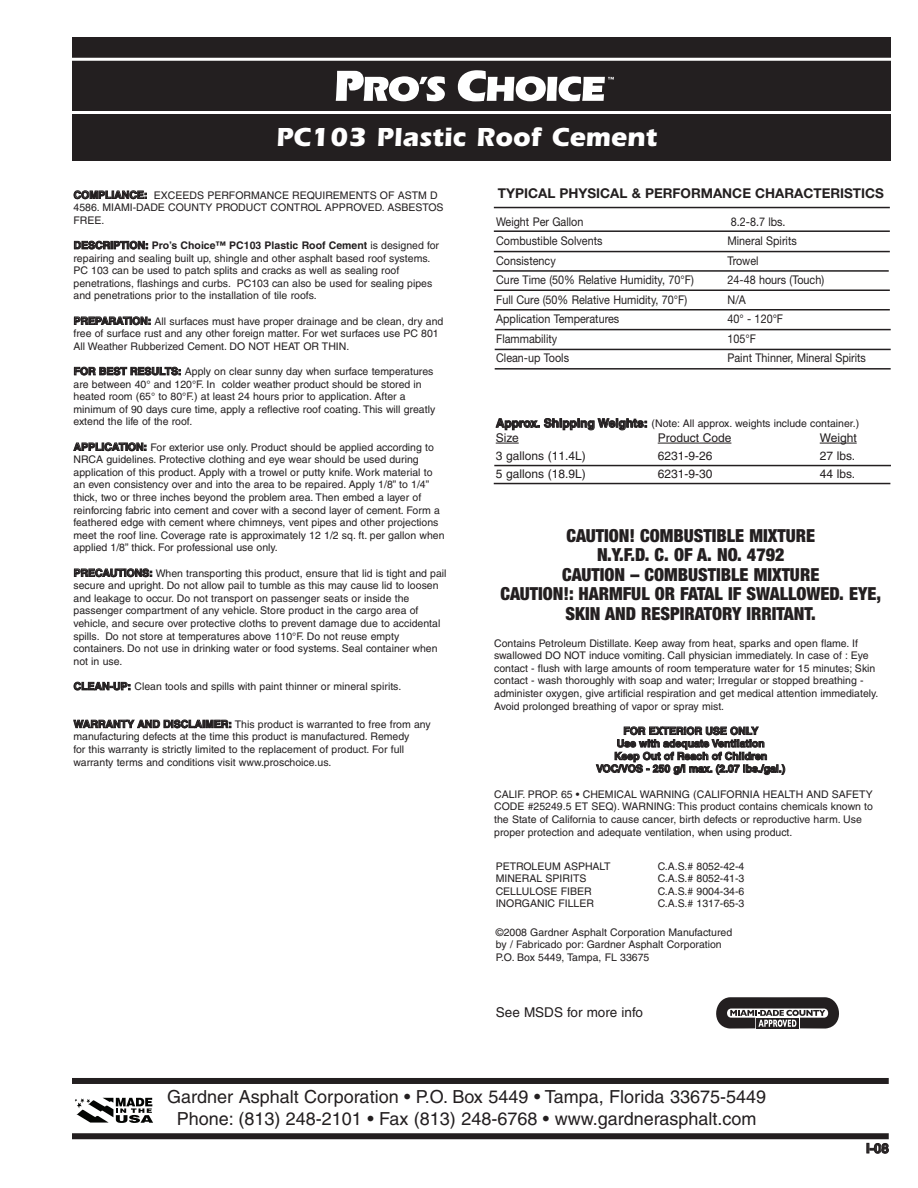
<style>
.page{position:relative;width:918px;height:1188px;background:#fff}
.page>*{position:absolute;margin:0;border:0;box-sizing:border-box;transform-origin:0 0}
.t1{font:700 27px "Itc Eras";color:#fff}
.t2{font:900 condensed 18px/19.5px "Helvetica Neue";color:#231f20;text-align:center}
.t3{font:18px/21.6px "Helvetica";color:#231f20;text-align:center}
.t4{font:700 13.5px "Helvetica Neue";color:#231f20}
.t5{font:13.5px "Helvetica";color:#231f20}
.t6{font:700 13.5px "Helvetica";color:#231f20}
.t7{font:12px "Helvetica Neue";color:#231f20;scale:.9 1}
.t8{font:12px "Helvetica";color:#231f20}
.t9{font:10.5px/12.6px "Helvetica";color:#231f20}
.t10{font:700 10.5px/12.6px "Helvetica";color:#231f20;text-align:center}
.s1{font-weight:700}
.s2{font-weight:700;font-size:12px}
</style>
<div class="page">
<div style="left:72px;top:38px;width:819px;height:123px;background:#231f20"></div>
<hr style="left:494px;top:207px;width:396px;height:1px;background:#231f20">
<hr style="left:494px;top:230px;width:396px;height:2px;background:#231f20">
<hr style="left:494px;top:251px;width:396px;height:1px;background:#231f20">
<hr style="left:493px;top:270px;width:396px;height:2px;background:#231f20">
<hr style="left:494px;top:289px;width:396px;height:2px;background:#231f20">
<hr style="left:494px;top:309px;width:396px;height:1px;background:#231f20">
<hr style="left:495px;top:329px;width:396px;height:1px;background:#231f20">
<hr style="left:495px;top:349px;width:396px;height:1px;background:#231f20">
<hr style="left:495px;top:368px;width:396px;height:2px;background:#231f20">
<div style="left:72px;top:1078px;width:817px;height:6px;background:#231f20"></div>
<div style="left:72px;top:1133px;width:817px;height:6px;background:#231f20"></div>
<svg style="left:496px;top:443px;width:23px;height:1px"></svg>
<hr style="left:658px;top:443px;width:73px;height:1px;background:#231f20">
<svg style="left:820px;top:443px;width:37px;height:1px"></svg>
<hr style="left:494px;top:465px;width:397px;height:1px;background:#231f20">
<hr style="left:494px;top:483px;width:396px;height:1px;background:#231f20">
<div style="left:74px;top:1096px;width:81px;height:28px;border:1px solid #fff"></div>
<svg style="left:75px;top:1098px;width:78px;height:25px"></svg>
<div style="left:69px;top:58px;width:825px;height:56px;border:3px solid #fff"></div>
<svg style="left:336px;top:71px;width:109px;height:30px"></svg>
<svg style="left:458px;top:70px;width:156px;height:31px"></svg>
<svg style="left:716px;top:997px;width:123px;height:32px"></svg>
<h1 class="t1" style="left:276px;top:128px;width:382px">PC103 Plastic Roof Cement</h1>
<p class="t9" style="left:73px;top:190px;width:372px"><span class="s1">COMPLIANCE:</span> EXCEEDS PERFORMANCE REQUIREMENTS OF ASTM D<br>4586. MIAMI-DADE COUNTY PRODUCT CONTROL APPROVED. ASBESTOS<br>FREE.</p>
<p class="t9" style="left:74px;top:240px;width:367px"><span class="s1">DESCRIPTION: Pro’s Choice™ PC103 Plastic Roof Cement</span> is designed for repairing and sealing built up, shingle and other asphalt based roof systems.<br>PC 103 can be used to patch splits and cracks as well as sealing roof penetrations, flashings and curbs. PC103 can also be used for sealing pipes and penetrations prior to the installation of tile roofs.</p>
<p class="t9" style="left:73px;top:316px;width:371px"><span class="s1">PREPARATION:</span> All surfaces must have proper drainage and be clean, dry and free of surface rust and any other foreign matter. For wet surfaces use PC 801<br>All Weather Rubberized Cement. DO NOT HEAT OR THIN.</p>
<p class="t9" style="left:73px;top:366px;width:363px"><span class="s1">FOR BEST RESULTS:</span> Apply on clear sunny day when surface temperatures are between 40° and 120°F. In colder weather product should be stored in heated room (65° to 80°F.) at least 24 hours prior to application. After a minimum of 90 days cure time, apply a reflective roof coating. This will greatly extend the life of the roof.</p>
<p class="t9" style="left:73px;top:442px;width:373px"><span class="s1">APPLICATION:</span> For exterior use only. Product should be applied according to NRCA guidelines. Protective clothing and eye wear should be used during application of this product. Apply with a trowel or putty knife. Work material to an even consistency over and into the area to be repaired. Apply 1/8” to 1/4” thick, two or three inches beyond the problem area. Then embed a layer of reinforcing fabric into cement and cover with a second layer of cement. Form a feathered edge with cement where chimneys, vent pipes and other projections meet the roof line. Coverage rate is approximately 12 1/2 sq. ft. per gallon when applied 1/8” thick. For professional use only.</p>
<p class="t9" style="left:73px;top:568px;width:375px"><span class="s1">PRECAUTIONS:</span> When transporting this product, ensure that lid is tight and pail secure and upright. Do not allow pail to tumble as this may cause lid to loosen and leakage to occur. Do not transport on passenger seats or inside the passenger compartment of any vehicle. Store product in the cargo area of vehicle, and secure over protective cloths to prevent damage due to accidental spills. Do not store at temperatures above 110°F. Do not reuse empty containers. Do not use in drinking water or food systems. Seal container when not in use.</p>
<p class="t9" style="left:74px;top:681px;width:329px"><span class="s1">CLEAN-UP:</span> Clean tools and spills with paint thinner or mineral spirits.</p>
<p class="t9" style="left:73px;top:719px;width:359px"><span class="s1">WARRANTY AND DISCLAIMER:</span> This product is warranted to free from any manufacturing defects at the time this product is manufactured. Remedy<br>for this warranty is strictly limited to the replacement of product. For full warranty terms and conditions visit www.proschoice.us.</p>
<p class="t4" style="left:498px;top:185px;width:388px">TYPICAL PHYSICAL &amp; PERFORMANCE CHARACTERISTICS</p>
<p class="t7" style="left:496px;top:217px;width:98px">Weight Per Gallon</p>
<p class="t7" style="left:731px;top:217px;width:62px">8.2-8.7 lbs.</p>
<p class="t7" style="left:496px;top:237px;width:120px">Combustible Solvents</p>
<p class="t7" style="left:728px;top:237px;width:79px">Mineral Spirits</p>
<p class="t7" style="left:496px;top:256px;width:68px">Consistency</p>
<p class="t7" style="left:727px;top:256px;width:36px">Trowel</p>
<p class="t7" style="left:496px;top:276px;width:221px">Cure Time (50% Relative Humidity, 70°F)</p>
<p class="t7" style="left:728px;top:276px;width:109px">24-48 hours (Touch)</p>
<p class="t7" style="left:496px;top:295px;width:214px">Full Cure (50% Relative Humidity, 70°F)</p>
<p class="t7" style="left:728px;top:295px;width:22px">N/A</p>
<p class="t7" style="left:496px;top:315px;width:138px">Application Temperatures</p>
<p class="t7" style="left:728px;top:315px;width:63px">40° - 120°F</p>
<p class="t7" style="left:496px;top:334px;width:69px">Flammability</p>
<p class="t7" style="left:728px;top:334px;width:33px">105°F</p>
<p class="t7" style="left:496px;top:354px;width:83px">Clean-up Tools</p>
<p class="t7" style="left:728px;top:354px;width:155px">Paint Thinner, Mineral Spirits</p>
<p class="t9" style="left:496px;top:419px;width:365px"><span class="s2">Approx. Shipping Weights:</span> (Note: All approx. weights include container.)</p>
<p class="t8" style="left:496px;top:433px;width:25px">Size</p>
<p class="t8" style="left:658px;top:433px;width:75px">Product Code</p>
<p class="t8" style="left:820px;top:433px;width:38px">Weight</p>
<p class="t8" style="left:496px;top:451px;width:92px">3 gallons (11.4L)</p>
<p class="t8" style="left:658px;top:451px;width:56px">6231-9-26</p>
<p class="t8" style="left:820px;top:451px;width:37px">27 lbs.</p>
<p class="t8" style="left:496px;top:469px;width:92px">5 gallons (18.9L)</p>
<p class="t8" style="left:658px;top:469px;width:56px">6231-9-30</p>
<p class="t8" style="left:820px;top:469px;width:37px">44 lbs.</p>
<h2 class="t2" style="left:500px;top:527px;width:382px">CAUTION! COMBUSTIBLE MIXTURE<br>N.Y.F.D. C. OF A. NO. 4792<br>CAUTION – COMBUSTIBLE MIXTURE<br>CAUTION!: HARMFUL OR FATAL IF SWALLOWED. EYE,<br>SKIN AND RESPIRATORY IRRITANT.</h2>
<p class="t9" style="left:494px;top:638px;width:386px">Contains Petroleum Distillate. Keep away from heat, sparks and open flame. If swallowed DO NOT induce vomiting. Call physician immediately. In case of : Eye contact - flush with large amounts of room temperature water for 15 minutes; Skin contact - wash thoroughly with soap and water; Irregular or stopped breathing - administer oxygen, give artificial respiration and get medical attention immediately.<br>Avoid prolonged breathing of vapor or spray mist.</p>
<p class="t10" style="left:596px;top:726px;width:191px">FOR EXTERIOR USE ONLY<br>Use with adequate Ventilation<br>Keep Out of Reach of Children<br>VOC/VOS - 250 g/l max. (2.07 lbs./gal.)</p>
<p class="t9" style="left:494px;top:789px;width:380px">CALIF. PROP. 65 • CHEMICAL WARNING (CALIFORNIA HEALTH AND SAFETY CODE #25249.5 ET SEQ). WARNING: This product contains chemicals known to the State of California to cause cancer, birth defects or reproductive harm. Use proper protection and adequate ventilation, when using product.</p>
<p class="t9" style="left:496px;top:861px;width:117px">PETROLEUM ASPHALT</p>
<p class="t9" style="left:658px;top:861px;width:88px">C.A.S.# 8052-42-4</p>
<p class="t9" style="left:496px;top:873px;width:92px">MINERAL SPIRITS</p>
<p class="t9" style="left:658px;top:873px;width:88px">C.A.S.# 8052-41-3</p>
<p class="t9" style="left:496px;top:886px;width:97px">CELLULOSE FIBER</p>
<p class="t9" style="left:658px;top:886px;width:88px">C.A.S.# 9004-34-6</p>
<p class="t9" style="left:496px;top:898px;width:100px">INORGANIC FILLER</p>
<p class="t9" style="left:658px;top:898px;width:88px">C.A.S.# 1317-65-3</p>
<p class="t9" style="left:496px;top:927px;width:238px">©2008 Gardner Asphalt Corporation Manufactured by / Fabricado por: Gardner Asphalt Corporation<br>P.O. Box 5449, Tampa, FL 33675</p>
<p class="t5" style="left:496px;top:1007px;width:149px">See MSDS for more info</p>
<h2 class="t3" style="left:167px;top:1088px;width:600px">Gardner Asphalt Corporation • P.O. Box 5449 • Tampa, Florida 33675-5449<br>Phone: (813) 248-2101 • Fax (813) 248-6768 • www.gardnerasphalt.com</h2>
<p class="t6" style="left:866px;top:1143px;width:24px">I-08</p>
</div>
